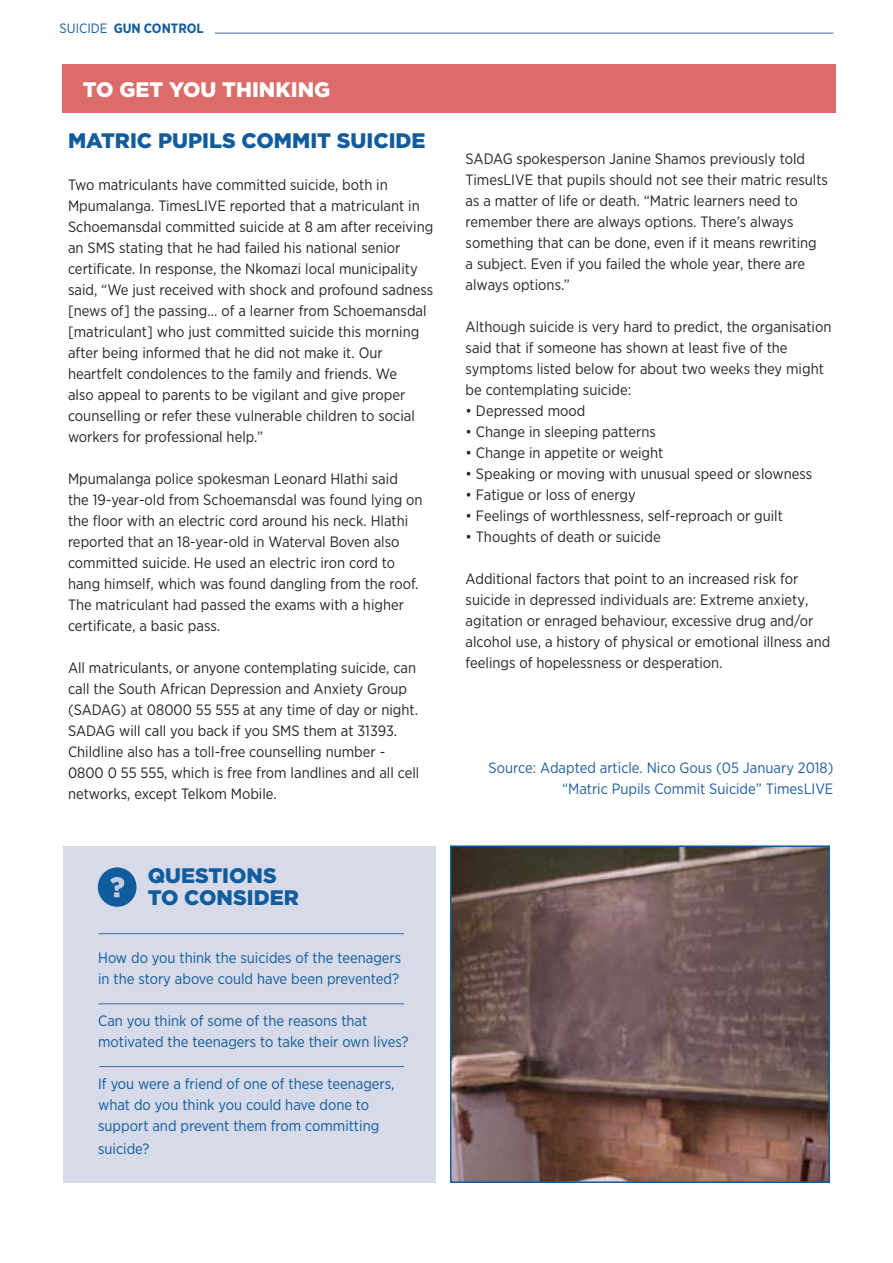
<style>
.page{position:relative;width:893px;height:1263px;background:#fff}
.page>*{position:absolute;margin:0;border:0;box-sizing:border-box;transform-origin:0 0}
.t1{font:900 21px/22.5px "Gotham";color:#105c9c}
.t2{font:900 21px "Gotham";color:#fff}
.t3{font:15px/21px "Gotham Narrow";color:#282425}
.t4{font:15px/21px "Gotham Narrow";color:#105c9c}
.t5{font:15px/21px "Gotham Narrow";color:#215e9e;text-align:right}
.t6{font:700 13.5px "Gotham Narrow";color:#105c9c}
.s1{font-weight:400}
</style>
<div class="page">
<hr style="left:215px;top:33px;width:618px;height:1px;background:#406ba5">
<div style="left:62px;top:64px;width:774px;height:49px;background:#db6c69"></div>
<div style="left:64px;top:846px;width:372px;height:336px;background:#d6dae9"></div>
<div style="left:98px;top:867px;width:39px;height:40px;background:#105c9c;border-radius:50%"></div>
<svg style="left:110px;top:877px;width:14px;height:20px"></svg>
<hr style="left:98px;top:933px;width:306px;height:1px;background:#406ba5">
<hr style="left:99px;top:1066px;width:305px;height:1px;background:#406ba5">
<hr style="left:98px;top:1003px;width:306px;height:1px;background:#406ba5">
<img style="left:453px;top:848px;width:374px;height:332px">
<div style="left:450px;top:845px;width:380px;height:338px;border:2px solid #115c9d"></div>
<p class="t6" style="left:60px;top:20px;width:146px"><span class="s1">SUICIDE</span> GUN CONTROL</p>
<h1 class="t2" style="left:83px;top:75px;width:249px">TO GET YOU THINKING</h1>
<h1 class="t1" style="left:68px;top:129px;width:359px">MATRIC PUPILS COMMIT SUICIDE</h1>
<p class="t3" style="left:68px;top:173px;width:367px">Two matriculants have committed suicide‚ both in Mpumalanga. TimesLIVE reported that a matriculant in Schoemansdal committed suicide at 8 am after receiving an SMS stating that he had failed his national senior certificate. In response‚ the Nkomazi local municipality said, “We just received with shock and profound sadness [news of] the passing… of a learner from Schoemansdal [matriculant] who just committed suicide this morning after being informed that he did not make it. Our heartfelt condolences to the family and friends. We<br>also appeal to parents to be vigilant and give proper counselling or refer these vulnerable children to social workers for professional help.”</p>
<p class="t3" style="left:68px;top:467px;width:356px">Mpumalanga police spokesman Leonard Hlathi said<br>the 19-year-old from Schoemansdal was found lying on the floor with an electric cord around his neck. Hlathi reported that an 18-year-old in Waterval Boven also committed suicide. He used an electric iron cord to hang himself‚ which was found dangling from the roof.<br>The matriculant had passed the exams with a higher certificate‚ a basic pass.</p>
<p class="t3" style="left:68px;top:656px;width:353px">All matriculants, or anyone contemplating suicide‚ can call the South African Depression and Anxiety Group (SADAG) at 08000 55 555 at any time of day or night.<br>SADAG will call you back if you SMS them at 31393.<br>Childline also has a toll-free counselling number - 0800 0 55 555‚ which is free from landlines and all cell networks‚ except Telkom Mobile.</p>
<h1 class="t1" style="left:148px;top:864px;width:153px">QUESTIONS<br>TO CONSIDER</h1>
<p class="t4" style="left:98px;top:947px;width:305px">How do you think the suicides of the teenagers in the story above could have been prevented?</p>
<p class="t4" style="left:98px;top:1010px;width:312px">Can you think of some of the reasons that motivated the teenagers to take their own lives?</p>
<p class="t4" style="left:98px;top:1073px;width:298px">If you were a friend of one of these teenagers, what do you think you could have done to support and prevent them from committing</p>
<p class="t4" style="left:98px;top:1137px;width:53px">suicide?</p>
<p class="t3" style="left:466px;top:148px;width:364px">SADAG spokesperson Janine Shamos previously told TimesLIVE that pupils should not see their matric results as a matter of life or death. “Matric learners need to remember there are always options. There’s always something that can be done‚ even if it means rewriting a subject. Even if you failed the whole year‚ there are always options.”</p>
<p class="t3" style="left:466px;top:316px;width:367px">Although suicide is very hard to predict‚ the organisation said that if someone has shown at least five of the symptoms listed below for about two weeks they might be contemplating suicide:</p>
<p class="t3" style="left:466px;top:400px;width:121px">• Depressed mood</p>
<p class="t3" style="left:466px;top:421px;width:192px">• Change in sleeping patterns</p>
<p class="t3" style="left:466px;top:442px;width:199px">• Change in appetite or weight</p>
<p class="t3" style="left:466px;top:463px;width:348px">• Speaking or moving with unusual speed or slowness</p>
<p class="t3" style="left:466px;top:484px;width:172px">• Fatigue or loss of energy</p>
<p class="t3" style="left:466px;top:505px;width:319px">• Feelings of worthlessness‚ self-reproach or guilt</p>
<p class="t3" style="left:466px;top:526px;width:197px">• Thoughts of death or suicide</p>
<p class="t3" style="left:466px;top:568px;width:366px">Additional factors that point to an increased risk for suicide in depressed individuals are: Extreme anxiety‚ agitation or enraged behaviour, excessive drug and/or alcohol use‚ a history of physical or emotional illness and feelings of hopelessness or desperation.</p>
<p class="t5" style="left:489px;top:757px;width:346px">Source: Adapted article. Nico Gous (05 January 2018) “Matric Pupils Commit Suicide” TimesLIVE</p>
</div>
